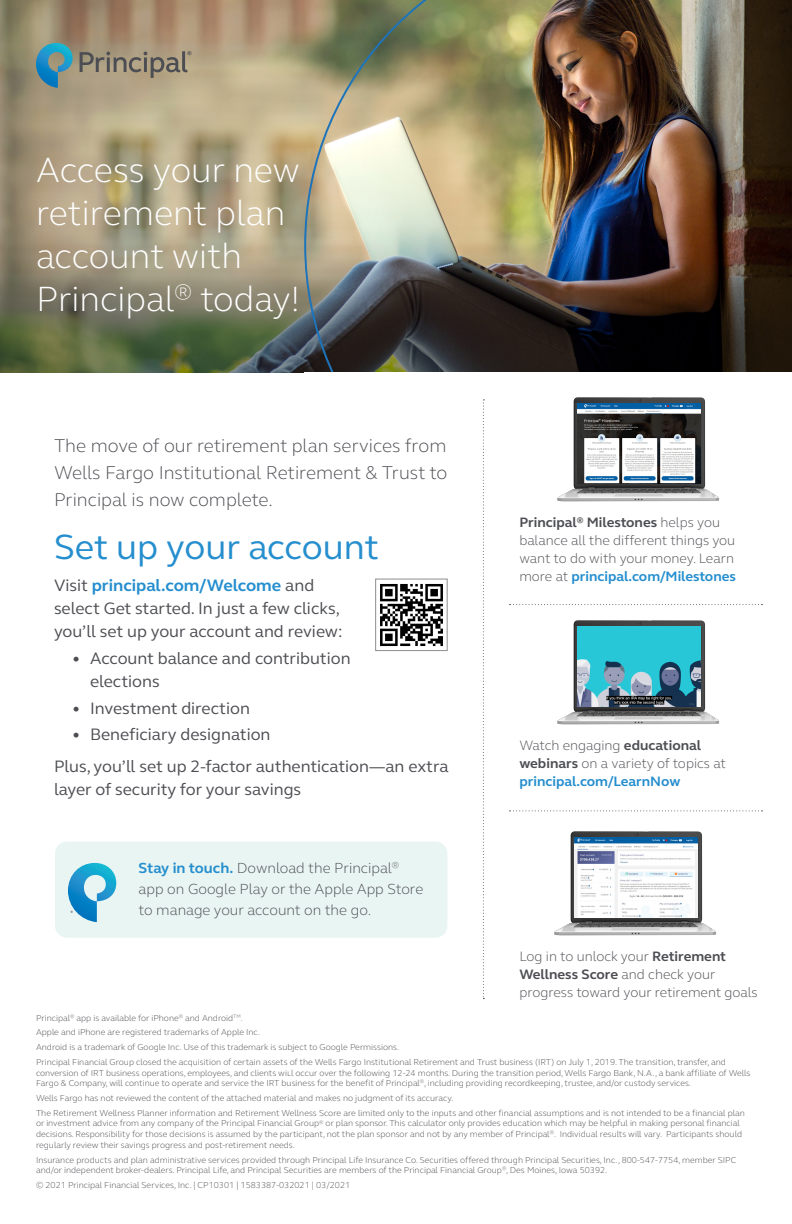
<style>
.page{position:relative;width:792px;height:1224px;background:#fff}
.page>*{position:absolute;margin:0;border:0;box-sizing:border-box;transform-origin:0 0}
.t1{font:300 36px/43.2px "FS Elliot Pro";color:#fff}
.t2{font:36px "FS Elliot Pro";letter-spacing:-.005em;color:#258ece}
.t3{font:300 19px/27px "FS Elliot Pro";color:#4d4e53;text-align:justify}
.t4{font:17px/23px "FS Elliot Pro";color:#4d4e53}
.t5{font:300 15px/21px "FS Elliot Pro";color:#4d4e53}
.t6{font:300 14px/18px "FS Elliot Pro";color:#4d4e53}
.t7{font:300 8.9px/14.8px "FS Elliot Pro";color:#4d4e53}
.t8{font:700 5.7px "FS Elliot Pro";color:#4d4e53}
.s1{font-weight:700;color:#258ece}
.s2{font-weight:700}
</style>
<div class="page">
<div style="left:0;top:0;width:792px;height:373px;background:#231f20;opacity:.5"></div>
<img style="left:304px;top:0;width:488px;height:373px">
<svg style="left:80px;top:51px;width:108px;height:27px"></svg>
<svg style="left:36px;top:43px;width:37px;height:45px"></svg>
<div style="left:55px;top:842px;width:392px;height:96px;background:#e9f5f2;border-radius:12px"></div>
<img style="left:557px;top:620px;width:163px;height:105px">
<img style="left:577px;top:627px;width:123px;height:79px">
<img style="left:554px;top:831px;width:163px;height:105px">
<img style="left:575px;top:838px;width:123px;height:79px">
<img style="left:557px;top:397px;width:163px;height:105px">
<img style="left:577px;top:404px;width:123px;height:79px">
<img style="left:380px;top:584px;width:63px;height:62px">
<div style="left:375px;top:579px;width:72px;height:72px;border:1px solid #8e8e90"></div>
<svg style="left:483px;top:399px;width:1px;height:600px"></svg>
<svg style="left:68px;top:863px;width:48px;height:59px"></svg>
<svg style="left:510px;top:604px;width:253px;height:1px"></svg>
<svg style="left:510px;top:810px;width:253px;height:1px"></svg>
<p class="t8" style="left:187px;top:49px;width:6px">®</p>
<h1 class="t1" style="left:36px;top:147px;width:266px">Access your new retirement plan account with<br>Principal<sup>®</sup> today!</h1>
<h2 class="t3" style="left:54px;top:432px;width:395px">The move of our retirement plan services from Wells Fargo Institutional Retirement &amp; Trust to Principal is now complete.</h2>
<h1 class="t2" style="left:54px;top:522px;width:326px">Set up your account</h1>
<h3 class="t4" style="left:54px;top:573px;width:290px">Visit <span class="s1">principal.com/Welcome</span> and select Get started. In just a few clicks, you’ll set up your account and review:</h3>
<h3 class="t4" style="left:90px;top:646px;width:262px;text-indent:-18px">• Account balance and contribution elections</h3>
<h3 class="t4" style="left:72px;top:696px;width:179px">• Investment direction</h3>
<h3 class="t4" style="left:54px;top:718px;width:396px;line-height:32px;text-indent:18px">• Beneficiary designation<br>Plus, you’ll set up 2-factor authentication—an extra</h3>
<h3 class="t4" style="left:54px;top:778px;width:249px">layer of security for your savings</h3>
<h3 class="t5" style="left:139px;top:857px;width:286px"><span class="s1">Stay in touch.</span> Download the Principal<sup>® </sup>app on Google Play or the Apple App Store to manage your account on the go.</h3>
<h3 class="t6" style="left:519px;top:513px;width:218px"><span class="s2">Principal</span><sup>®</sup> <span class="s2">Milestones</span> helps you balance all the different things you want to do with your money. Learn more at <span class="s1">principal.com/Milestones</span></h3>
<h3 class="t6" style="left:519px;top:736px;width:208px">Watch engaging <span class="s2">educational webinars</span> on a variety of topics at <span class="s1">principal.com/LearnNow</span></h3>
<h3 class="t6" style="left:519px;top:947px;width:240px">Log in to unlock your <span class="s2">Retirement<br>Wellness Score</span> and check your progress toward your retirement goals</h3>
<p class="t7" style="left:36px;top:1010px;width:691px">Principal<sup>®</sup> app is available for iPhone<sup>®</sup> and Android<sup>TM</sup>.<br>Apple and iPhone are registered trademarks of Apple Inc.<br>Android is a trademark of Google Inc. Use of this trademark is subject to Google Permissions.<br>Principal Financial Group closed the acquisition of certain assets of the Wells Fargo Institutional Retirement and Trust business (IRT) on July 1, 2019. The transition, transfer, and</p>
<p class="t7" style="left:36px;top:1067px;width:716px;line-height:10.6px">conversion of IRT business operations, employees, and clients wiLl occur over the following 12-24 months. During the transition period, Wells Fargo Bank, N.A., a bank affiliate of Wells<br>Fargo &amp; Company, will continue to operate and service the IRT business for the benefit of Principal<sup>®</sup>, including providing recordkeeping, trustee, and/or custody services.</p>
<p class="t7" style="left:36px;top:1090px;width:710px">Wells Fargo has not reviewed the content of the attached material and makes no judgment of its accuracy.<br>The Retirement Wellness Planner information and Retirement Wellness Score are limited only to the inputs and other financial assumptions and is not intended to be a financial plan</p>
<p class="t7" style="left:36px;top:1118px;width:708px;line-height:10.6px">or investment advice from any company of the Principal Financial Group<sup>®</sup> or plan sponsor. This calculator only provides education which may be helpful in making personal financial decisions. Responsibility for those decisions is assumed by the participant, not the plan sponsor and not by any member of Principal<sup>®</sup>. Individual results will vary. Participants should regularly review their savings progress and post-retirement needs.</p>
<p class="t7" style="left:36px;top:1154px;width:702px;line-height:10.6px">Insurance products and plan administrative services provided through Principal Life Insurance Co. Securities offered through Principal Securities, Inc., 800-547-7754, member SIPC and/or independent broker-dealers. Principal Life, and Principal Securities are members of the Principal Financial Group<sup>®</sup>, Des Moines, Iowa 50392.</p>
<p class="t7" style="left:36px;top:1177px;width:316px">© 2021 Principal Financial Services, Inc. | CP10301 | 1583387-032021 | 03/2021</p>
</div>
